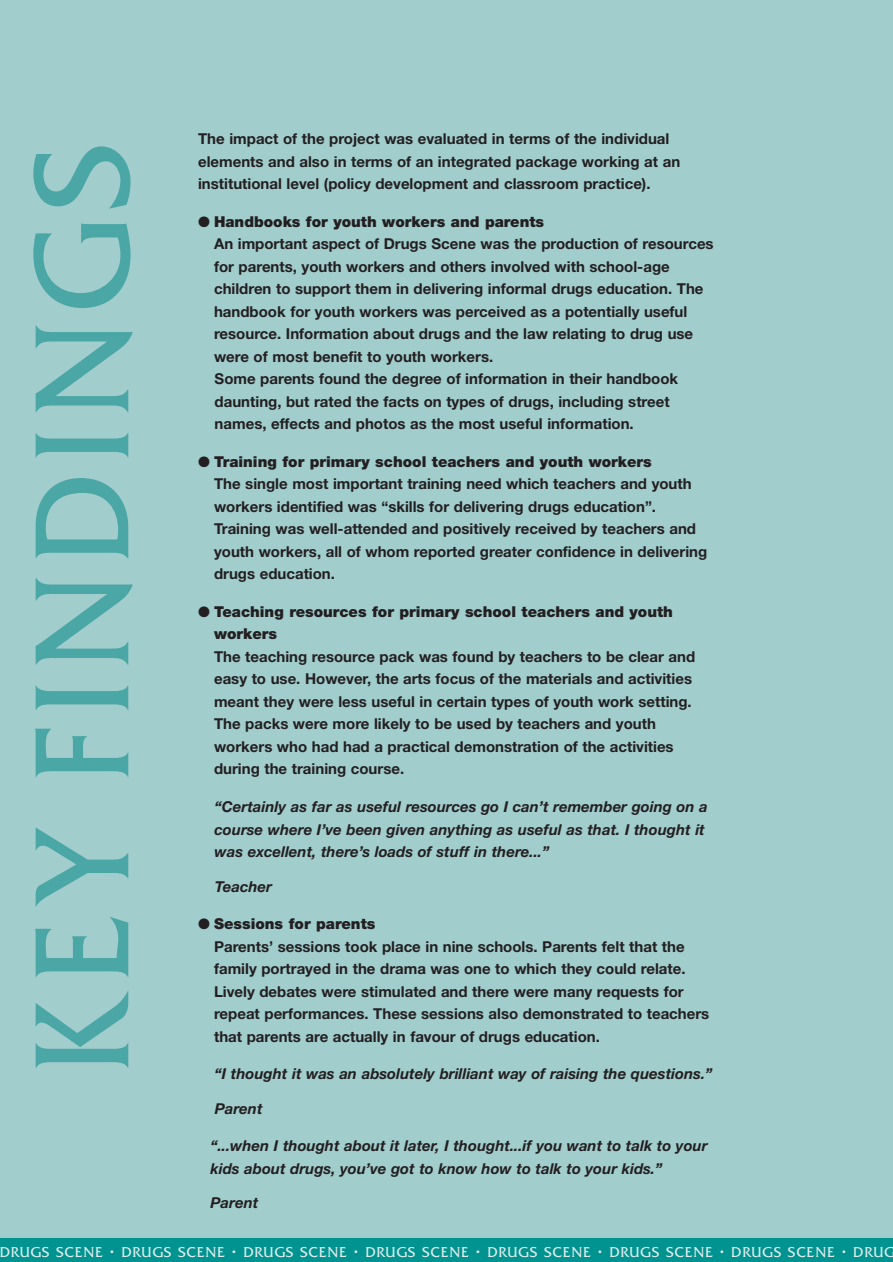
<style>
.page{position:relative;width:893px;height:1262px;background:#fff}
.page>*{position:absolute;margin:0;border:0;box-sizing:border-box;transform-origin:0 0}
.t1{font:140.7px "Friz Quadrata";letter-spacing:.09em;color:#4ba7a5;scale:.93 1}
.t2{font:700 15px/22.5px "Helvetica Neue";color:#231f20}
.t3{font:italic 700 15px/22.5px "Helvetica Neue";color:#231f20}
.t4{font:15px "Friz Quadrata";letter-spacing:.06em;color:#deecec}
.t5{font:900 15px/22.5px "Helvetica Neue";color:#231f20}
.s1{font-weight:900}
</style>
<div class="page">
<div style="left:0;top:0;width:892px;height:1237px;background:#a2cdcd"></div>
<div style="left:0;top:1238px;width:892px;height:23px;background:#00938f"></div>
<h1 class="t1" style="left:33px;top:1073px;width:1002px;rotate:-90deg">KEY FINDINGS</h1>
<p class="t2" style="left:198px;top:129px;width:483px">The impact of the project was evaluated in terms of the individual elements and also in terms of an integrated package working at an institutional level (policy development and classroom practice).</p>
<p class="t2" style="left:214px;top:211px;width:501px;text-indent:-16px">● <span class="s1">Handbooks for youth workers and parents<br></span>An important aspect of Drugs Scene was the production of resources for parents, youth workers and others involved with school-age children to support them in delivering informal drugs education. The handbook for youth workers was perceived as a potentially useful resource. Information about drugs and the law relating to drug use were of most benefit to youth workers.<br>Some parents found the degree of information in their handbook daunting, but rated the facts on types of drugs, including street names, effects and photos as the most useful information.</p>
<p class="t2" style="left:214px;top:451px;width:495px;text-indent:-16px">● <span class="s1">Training for primary school teachers and youth workers<br></span>The single most important training need which teachers and youth workers identified was “skills for delivering drugs education”.<br>Training was well-attended and positively received by teachers and youth workers, all of whom reported greater confidence in delivering drugs education.</p>
<p class="t5" style="left:214px;top:601px;width:460px;text-indent:-16px">● Teaching resources for primary school teachers and youth workers</p>
<p class="t2" style="left:214px;top:646px;width:482px">The teaching resource pack was found by teachers to be clear and easy to use. However, the arts focus of the materials and activities meant they were less useful in certain types of youth work setting.<br>The packs were more likely to be used by teachers and youth workers who had had a practical demonstration of the activities during the training course.</p>
<p class="t3" style="left:215px;top:796px;width:495px">“Certainly as far as useful resources go I can’t remember going on a course where I’ve been given anything as useful as that. I thought it was excellent, there’s loads of stuff in there...”</p>
<p class="t3" style="left:215px;top:876px;width:59px">Teacher</p>
<p class="t2" style="left:214px;top:913px;width:496px;text-indent:-16px">● <span class="s1">Sessions for parents<br></span>Parents’ sessions took place in nine schools. Parents felt that the family portrayed in the drama was one to which they could relate.<br>Lively debates were stimulated and there were many requests for repeat performances. These sessions also demonstrated to teachers that parents are actually in favour of drugs education.</p>
<p class="t3" style="left:215px;top:1063px;width:499px">“I thought it was an absolutely brilliant way of raising the questions.”</p>
<p class="t3" style="left:215px;top:1098px;width:49px">Parent</p>
<p class="t3" style="left:210px;top:1135px;width:498px">“...when I thought about it later, I thought...if you want to talk to your kids about drugs, you’ve got to know how to talk to your kids.”</p>
<p class="t3" style="left:211px;top:1192px;width:49px">Parent</p>
<p class="t4" style="left:0;top:1247px;width:896px">DRUGS SCENE • DRUGS SCENE • DRUGS SCENE • DRUGS SCENE • DRUGS SCENE • DRUGS SCENE • DRUGS SCENE • DRUG</p>
</div>
